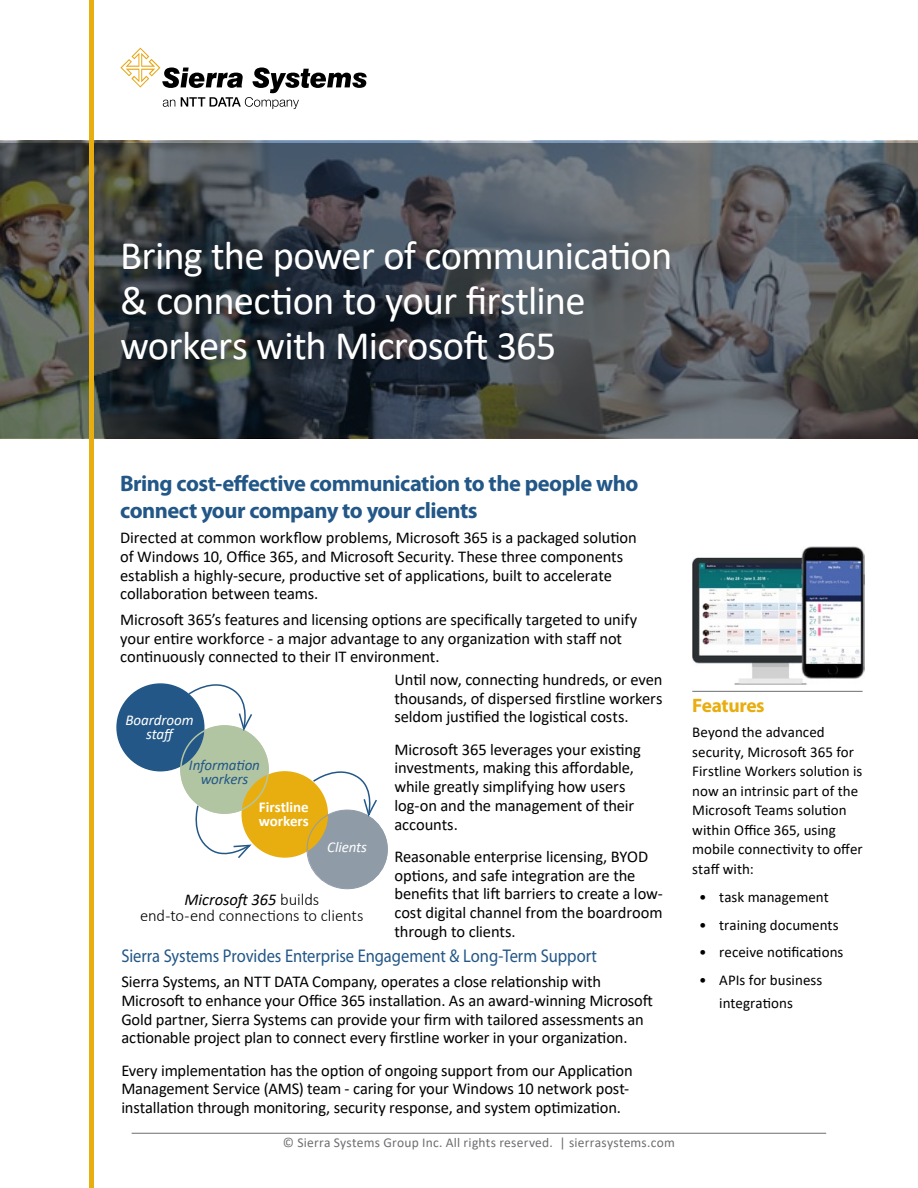
<style>
.page{position:relative;width:918px;height:1188px;background:#fff}
.page>*{position:absolute;margin:0;border:0;box-sizing:border-box;transform-origin:0 0}
.t1{font:40.5px/45px "Calibri";letter-spacing:-.02em;color:#fff}
.t2{font:700 22.5px/27px "Myriad Pro";letter-spacing:-.025em;color:#225787}
.t3{font:700 19.5px "Myriad Pro";letter-spacing:-.02em;color:#e8ae10}
.t4{font:18.45px "Myriad Pro";color:#225787;scale:.89 1}
.t5{font:16.5px/18.8px "Calibri";letter-spacing:-.01em;color:#000}
.t6{font:300 16.5px/16.5px "Calibri";letter-spacing:-.005em;color:#000;text-align:center}
.t7{font:15px/19.5px "Calibri";letter-spacing:.005em;color:#000}
.t8{font:italic 15px/13.5px "Calibri";letter-spacing:-.005em;color:#fff;text-align:center}
.t9{font:italic 15px/13.5px "Calibri";letter-spacing:-.01em;color:#225787;text-align:center}
.t10{font:700 15px/13.5px "Calibri";letter-spacing:-.005em;color:#fff}
.t11{font:13.5px "Calibri";letter-spacing:.015em;color:#6d6e71}
.s1{font-weight:400;font-style:italic}
</style>
<div class="page">
<svg style="left:0;top:143px;width:918px;height:295px;background:#474d50"></svg>
<div style="left:89px;top:0;width:5px;height:1188px;background:#e8ae10"></div>
<hr style="left:132px;top:1133px;width:694px;height:1px;background:#6d6e71">
<svg style="left:120px;top:48px;width:247px;height:61px"></svg>
<img style="left:692px;top:547px;width:172px;height:138px">
<hr style="left:692px;top:691px;width:171px;height:1px;background:#6d6e71">
<div style="left:307px;top:810px;width:81px;height:79px;background:#8f9ca8;border-radius:50%"></div>
<div style="left:181px;top:726px;width:87px;height:87px;background:#b2c5a3;border-radius:50%"></div>
<div style="left:242px;top:771px;width:86px;height:87px;background:#e8ae10;border-radius:50%"></div>
<div style="left:117px;top:684px;width:87px;height:87px;background:#225787;border-radius:50%"></div>
<div style="left:116px;top:683px;width:88px;height:88px;border:2px solid #225787;border-radius:50%"></div>
<svg style="left:187px;top:684px;width:67px;height:56px"></svg>
<svg style="left:312px;top:771px;width:66px;height:55px"></svg>
<svg style="left:195px;top:804px;width:56px;height:54px"></svg>
<h1 class="t1" style="left:120px;top:232px;width:554px">Bring the power of communication &amp; connection to your firstline workers with Microsoft 365</h1>
<h2 class="t2" style="left:120px;top:469px;width:520px">Bring cost-effective communication to the people who connect your company to your clients</h2>
<p class="t5" style="left:120px;top:528px;width:518px">Directed at common workflow problems, Microsoft 365 is a packaged solution of Windows 10, Office 365, and Microsoft Security. These three components establish a highly-secure, productive set of applications, built to accelerate collaboration between teams.</p>
<p class="t5" style="left:120px;top:610px;width:519px">Microsoft 365’s features and licensing options are specifically targeted to unify your entire workforce - a major advantage to any organization with staff not continuously connected to their IT environment.</p>
<p class="t8" style="left:125px;top:713px;width:70px">Boardroom staff</p>
<p class="t9" style="left:189px;top:758px;width:73px">Information workers</p>
<p class="t10" style="left:259px;top:800px;width:52px">Firstline workers</p>
<p class="t8" style="left:327px;top:839px;width:41px">Clients</p>
<p class="t6" style="left:140px;top:891px;width:225px"><span class="s1">Microsoft 365</span> builds<br>end-to-end connections to clients</p>
<p class="t5" style="left:394px;top:670px;width:270px;text-align:justify">Until now, connecting hundreds, or even thousands, of dispersed firstline workers seldom justified the logistical costs.</p>
<p class="t5" style="left:394px;top:739px;width:248px">Microsoft 365 leverages your existing investments, making this affordable, while greatly simplifying how users log-on and the management of their accounts.</p>
<p class="t5" style="left:394px;top:847px;width:270px">Reasonable enterprise licensing, BYOD options, and safe integration are the benefits that lift barriers to create a low&shy;cost digital channel from the boardroom through to clients.</p>
<p class="t4" style="left:121px;top:944px;width:536px">Sierra Systems Provides Enterprise Engagement &amp; Long-Term Support</p>
<p class="t5" style="left:121px;top:972px;width:533px">Sierra Systems, an NTT DATA Company, operates a close relationship with Microsoft to enhance your Office 365 installation. As an award-winning Microsoft Gold partner, Sierra Systems can provide your firm with tailored assessments an actionable project plan to connect every firstline worker in your organization.</p>
<p class="t5" style="left:121px;top:1060px;width:513px">Every implementation has the option of ongoing support from our Application<br>Management Service (AMS) team - caring for your Windows 10 network post&shy;installation through monitoring, security response, and system optimization.</p>
<p class="t11" style="left:283px;top:1133px;width:393px">© Sierra Systems Group Inc. All rights reserved. | sierrasystems.com</p>
<p class="t3" style="left:692px;top:693px;width:74px">Features</p>
<p class="t7" style="left:692px;top:722px;width:172px">Beyond the advanced security, Microsoft 365 for<br>Firstline Workers solution is now an intrinsic part of the<br>Microsoft Teams solution within Office 365, using mobile connectivity to offer staff with:</p>
<p class="t7" style="left:699px;top:887px;width:131px">• task management</p>
<p class="t7" style="left:699px;top:914px;width:141px">• training documents</p>
<p class="t7" style="left:699px;top:942px;width:146px">• receive notifications</p>
<p class="t7" style="left:719px;top:969px;width:105px;line-height:22.5px;text-indent:-20px">• APIs for business integrations</p>
</div>
